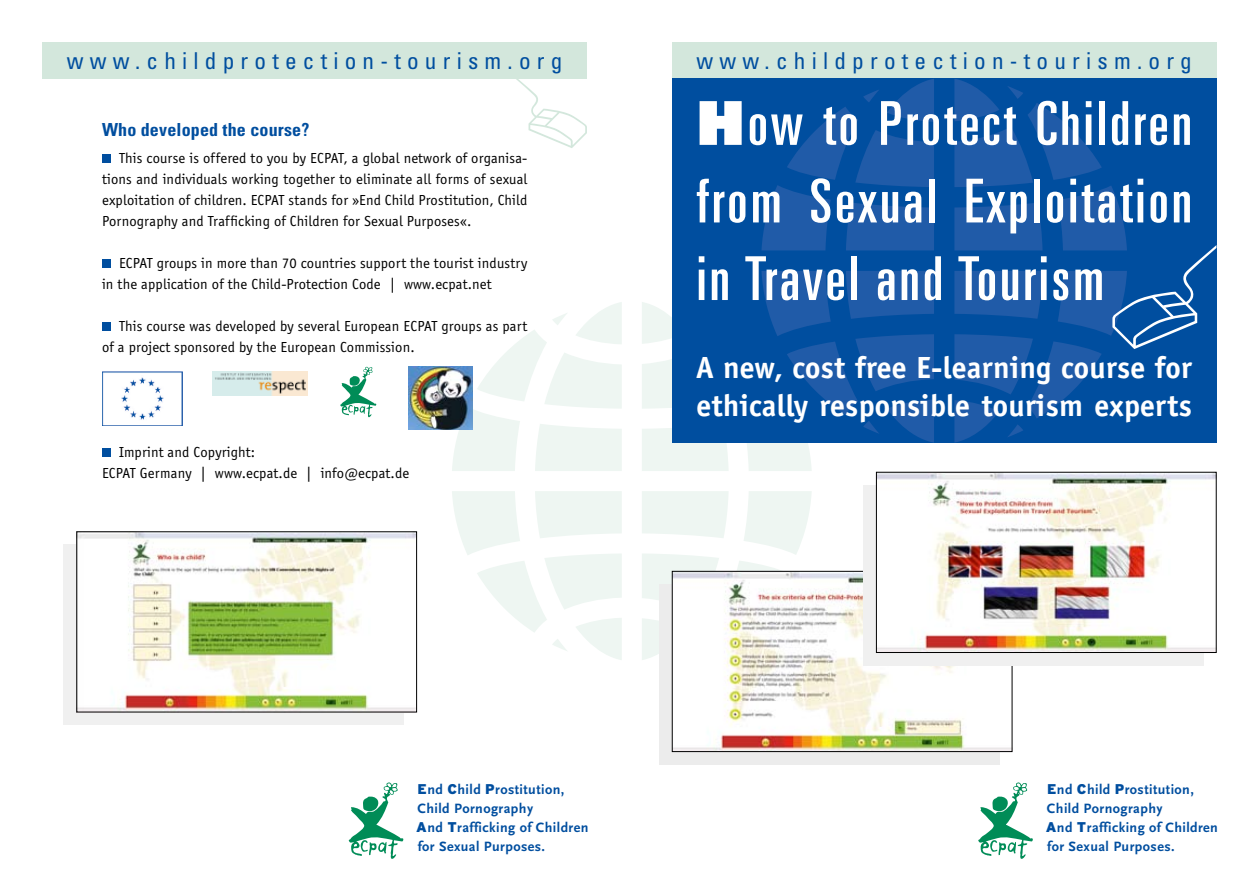
<style>
.page{position:relative;width:1259px;height:893px;background:#fff}
.page>*{position:absolute;margin:0;border:0;box-sizing:border-box;transform-origin:0 0}
.t1{font:ultra-condensed 60.6px/77.6px "Univers LT";letter-spacing:.05em;color:#fff;text-align:justify}
.t2{font:700 31.5px/38.8px "Officina Sans";letter-spacing:.01em;color:#fff}
.t3{font:condensed 23.25px "Univers LT";letter-spacing:.265em;color:#004e9f}
.t4{font:700 condensed 18px "Univers LT";letter-spacing:.01em;color:#004e9f}
.t5{font:15px/21px "Officina Sans";letter-spacing:.01em;color:#000}
.t6{font:700 14.1px/19.2px "Scala Sans";letter-spacing:.03em;color:#004e9f}
.s1{font-weight:900;font-stretch:normal}
.s2{font-family:"Interstate";font-weight:900}
</style>
<div class="page">
<svg style="left:452px;top:491px;width:170px;height:169px"></svg>
<svg style="left:452px;top:302px;width:170px;height:169px"></svg>
<svg style="left:642px;top:491px;width:169px;height:169px"></svg>
<svg style="left:516px;top:79px;width:71px;height:69px"></svg>
<div style="left:672px;top:43px;width:544px;height:36px;background:#d3e7dc"></div>
<div style="left:672px;top:79px;width:544px;height:364px;background:#004e9f"></div>
<svg style="left:642px;top:271px;width:292px;height:200px"></svg>
<svg style="left:761px;top:79px;width:173px;height:171px"></svg>
<svg style="left:954px;top:79px;width:262px;height:364px"></svg>
<div style="left:43px;top:43px;width:544px;height:36px;background:#d3e7dc"></div>
<svg style="left:978px;top:782px;width:55px;height:77px"></svg>
<svg style="left:349px;top:782px;width:54px;height:77px"></svg>
<div style="left:102px;top:154px;width:9px;height:9px;background:#004e9f"></div>
<div style="left:102px;top:259px;width:9px;height:9px;background:#004e9f"></div>
<div style="left:102px;top:322px;width:9px;height:9px;background:#004e9f"></div>
<div style="left:102px;top:448px;width:9px;height:9px;background:#004e9f"></div>
<svg style="left:340px;top:367px;width:36px;height:50px"></svg>
<img style="left:213px;top:371px;width:95px;height:25px">
<img style="left:408px;top:367px;width:64px;height:63px">
<img style="left:102px;top:371px;width:80px;height:54px">
<div style="left:659px;top:584px;width:340px;height:181px;background:#ececec"></div>
<img style="left:674px;top:573px;width:336px;height:177px">
<div style="left:672px;top:571px;width:340px;height:181px;border:1px solid #000"></div>
<svg style="left:64px;top:544px;width:340px;height:181px;fill:#f0f0f0"></svg>
<img style="left:79px;top:533px;width:336px;height:177px">
<div style="left:863px;top:485px;width:340px;height:180px;background:#f0f0f0"></div>
<img style="left:878px;top:474px;width:336px;height:177px">
<div style="left:876px;top:472px;width:340px;height:181px;border:1px solid #000"></div>
<h3 class="t3" style="left:67px;top:46px;width:497px">www.childprotection-tourism.org</h3>
<p class="t4" style="left:102px;top:118px;width:209px">Who developed the course?</p>
<p class="t5" style="left:102px;top:148px;width:427px;text-align:justify;text-indent:17px">This course is offered to you by ECPAT, a global network of organisa&shy;tions and individuals working together to eliminate all forms of sexual exploitation of children. ECPAT stands for »End Child Prostitution, Child Pornography and Trafficking of Children for Sexual Purposes«.</p>
<p class="t5" style="left:102px;top:253px;width:427px;text-indent:17px">ECPAT groups in more than 70 countries support the tourist industry in the application of the Child-Protection Code | www.ecpat.net</p>
<p class="t5" style="left:102px;top:316px;width:427px;text-indent:17px">This course was developed by several European ECPAT groups as part of a project sponsored by the European Commission.</p>
<p class="t5" style="left:102px;top:442px;width:309px;text-indent:17px">Imprint and Copyright:<br>ECPAT Germany | www.ecpat.de | info@ecpat.de</p>
<h3 class="t3" style="left:696px;top:46px;width:497px">www.childprotection-tourism.org</h3>
<h1 class="t1" style="left:696px;top:85px;width:497px"><span class="s1">H</span>ow to Protect Children from Sexual Exploitation in Travel and Tourism</h1>
<h2 class="t2" style="left:696px;top:347px;width:497px">A new, cost free E-learning course for ethically responsible tourism experts</h2>
<p class="t6" style="left:416px;top:780px;width:174px"><span class="s2">E</span>nd <span class="s2">C</span>hild <span class="s2">P</span>rostitution,<br>Child Pornography<br><span class="s2">A</span>nd <span class="s2">T</span>rafficking of Children for Sexual Purposes.</p>
<p class="t6" style="left:1045px;top:780px;width:174px"><span class="s2">E</span>nd <span class="s2">C</span>hild <span class="s2">P</span>rostitution,<br>Child Pornography<br><span class="s2">A</span>nd <span class="s2">T</span>rafficking of Children for Sexual Purposes.</p>
</div>
